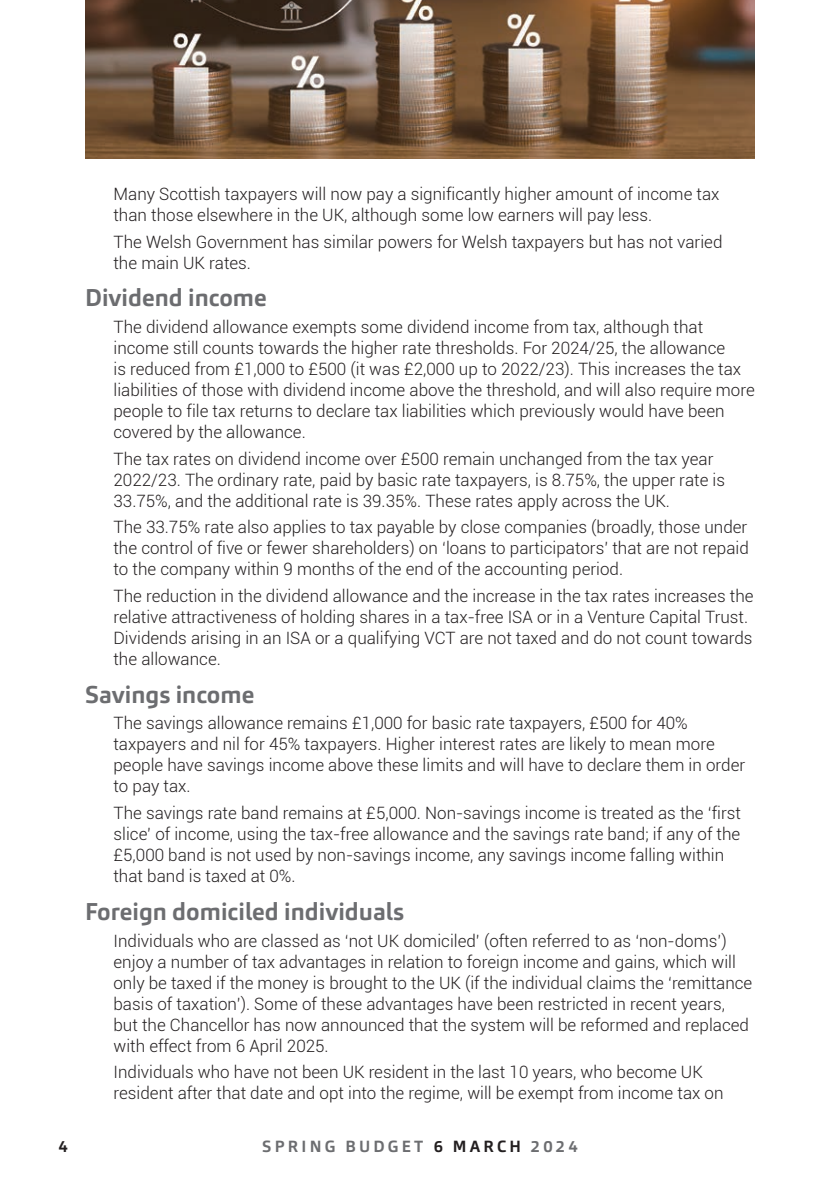
<style>
.page{position:relative;width:840px;height:1191px;background:#fff}
.page>*{position:absolute;margin:0;border:0;box-sizing:border-box;transform-origin:0 0}
.t1{font:700 24px "Carnac";color:#6c6d70}
.t2{font:300 17px/21px "Roboto";color:#231f20}
.t3{font:700 16px "Carnac";letter-spacing:.2em;color:#6c6d70}
.t4{font:700 16px "Carnac";color:#231f20}
.s1{color:#231f20}
</style>
<div class="page">
<img style="left:85px;top:0;width:669px;height:159px">
<p class="t2" style="left:113px;top:183px;width:607px">Many Scottish taxpayers will now pay a significantly higher amount of income tax than those elsewhere in the UK, although some low earners will pay less.</p>
<p class="t2" style="left:113px;top:230px;width:610px">The Welsh Government has similar powers for Welsh taxpayers but has not varied the main UK rates.</p>
<h1 class="t1" style="left:85px;top:282px;width:183px">Dividend income</h1>
<p class="t2" style="left:113px;top:316px;width:642px">The dividend allowance exempts some dividend income from tax, although that income still counts towards the higher rate thresholds. For 2024/25, the allowance<br>is reduced from £1,000 to £500 (it was £2,000 up to 2022/23). This increases the tax liabilities of those with dividend income above the threshold, and will also require more people to file tax returns to declare tax liabilities which previously would have been covered by the allowance.</p>
<p class="t2" style="left:113px;top:447px;width:612px">The tax rates on dividend income over £500 remain unchanged from the tax year<br>2022/23. The ordinary rate, paid by basic rate taxpayers, is 8.75%, the upper rate is<br>33.75%, and the additional rate is 39.35%. These rates apply across the UK.</p>
<p class="t2" style="left:113px;top:516px;width:636px;text-align:justify">The 33.75% rate also applies to tax payable by close companies (broadly, those under the control of five or fewer shareholders) on ‘loans to participators’ that are not repaid to the company within 9 months of the end of the accounting period.</p>
<p class="t2" style="left:113px;top:585px;width:641px">The reduction in the dividend allowance and the increase in the tax rates increases the relative attractiveness of holding shares in a tax-free ISA or in a Venture Capital Trust.<br>Dividends arising in an ISA or a qualifying VCT are not taxed and do not count towards the allowance.</p>
<h1 class="t1" style="left:85px;top:679px;width:171px">Savings income</h1>
<p class="t2" style="left:113px;top:712px;width:633px">The savings allowance remains £1,000 for basic rate taxpayers, £500 for 40% taxpayers and nil for 45% taxpayers. Higher interest rates are likely to mean more people have savings income above these limits and will have to declare them in order to pay tax.</p>
<p class="t2" style="left:113px;top:802px;width:628px">The savings rate band remains at £5,000. Non-savings income is treated as the ‘first slice’ of income, using the tax-free allowance and the savings rate band; if any of the £5,000 band is not used by non-savings income, any savings income falling within that band is taxed at 0%.</p>
<h1 class="t1" style="left:85px;top:896px;width:320px">Foreign domiciled individuals</h1>
<p class="t2" style="left:113px;top:929px;width:640px">Individuals who are classed as ‘not UK domiciled’ (often referred to as ‘non-doms’) enjoy a number of tax advantages in relation to foreign income and gains, which will only be taxed if the money is brought to the UK (if the individual claims the ‘remittance basis of taxation’). Some of these advantages have been restricted in recent years, but the Chancellor has now announced that the system will be reformed and replaced with effect from 6 April 2025.</p>
<p class="t2" style="left:113px;top:1061px;width:611px">Individuals who have not been UK resident in the last 10 years, who become UK resident after that date and opt into the regime, will be exempt from income tax on</p>
<p class="t4" style="left:59px;top:1136px;width:11px">4</p>
<p class="t3" style="left:262px;top:1136px;width:317px">SPRING BUDGET <span class="s1">6 MARCH</span> 2024</p>
</div>
